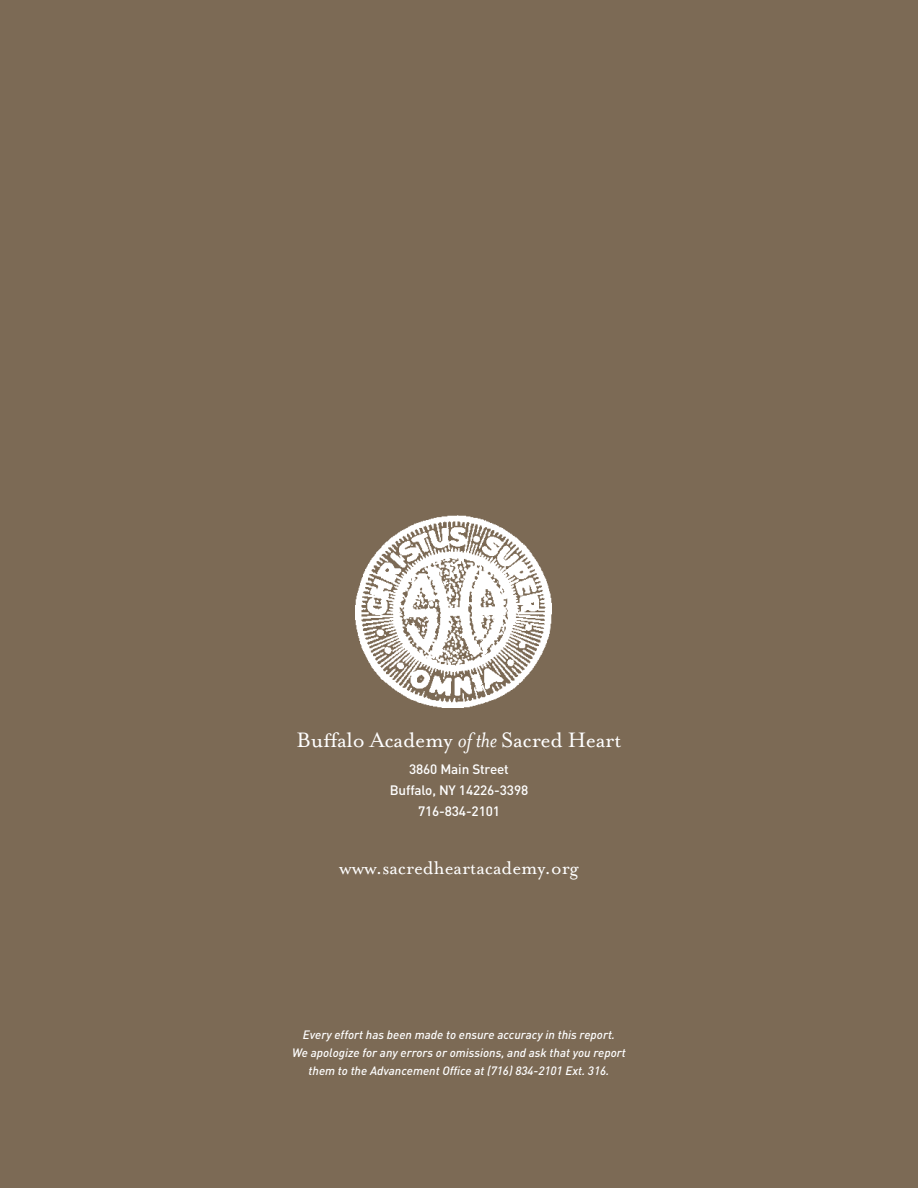
<style>
.page{position:relative;width:918px;height:1188px;background:#7c6a55}
.page>*{position:absolute;margin:0;border:0;box-sizing:border-box;transform-origin:0 0}
.t1{font:24px "Mrs Eaves Roman";letter-spacing:-.01em;color:#fff}
.t2{font:21px "Mrs Eaves Roman";color:#fff}
.t3{font:500 13.5px/21px "DIN Pro";letter-spacing:-.01em;color:#fff;text-align:center}
.t4{font:italic 500 12px/18px "DIN Pro";color:#fff;text-align:center}
.s1{font-family:"Mrs Eaves";font-style:italic}
</style>
<div class="page">
<img style="left:356px;top:515px;width:196px;height:192px">
<h1 class="t1" style="left:296px;top:726px;width:327px">Buffalo Academy <span class="s1">of the</span> Sacred Heart</h1>
<p class="t3" style="left:390px;top:758px;width:140px">3860 Main Street<br>Buffalo, NY 14226-3398<br>716-834-2101</p>
<h2 class="t2" style="left:339px;top:856px;width:241px">www.sacredheartacademy.org</h2>
<p class="t4" style="left:292px;top:1026px;width:335px">Every effort has been made to ensure accuracy in this report.<br>We apologize for any errors or omissions, and ask that you report them to the Advancement Office at (716) 834-2101 Ext. 316.</p>
</div>
